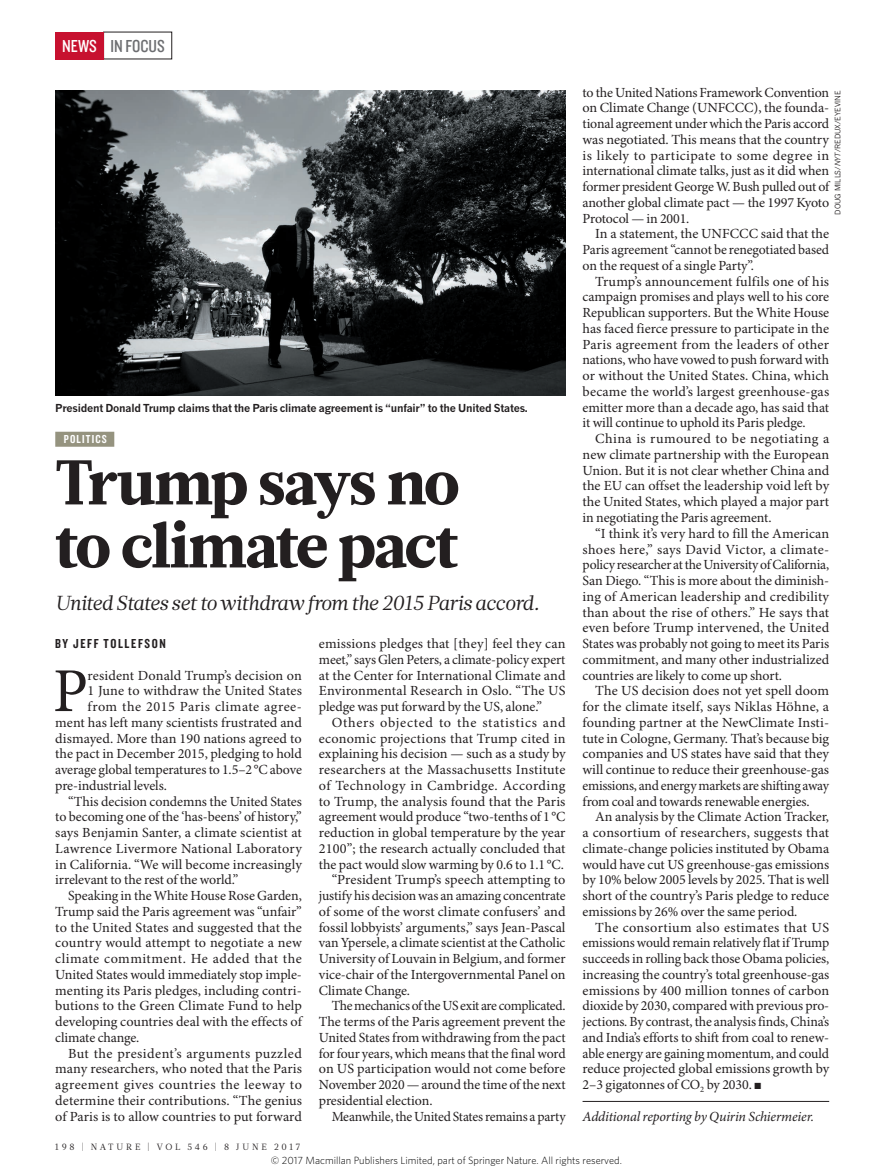
<style>
.page{position:relative;width:893px;height:1174px;background:#fff}
.page>*{position:absolute;margin:0;border:0;box-sizing:border-box;transform-origin:0 0}
.HEAD_42{font:900 63px/63px "Glosa Math";letter-spacing:-.025em;color:#231f20}
.BODY_DROP_CAP{font:62.4px "Minion Pro";color:#231f20}
.INTRO{font:italic 20.25px "Glosa Math";color:#231f20}
.t1{font:18px "Knockout 29 Junior Ltweight";color:#6c6d70}
.BODY_INDENT{font:13.95px/15.8px "Minion Pro";letter-spacing:-.005em;color:#231f20;text-align:justify}
.BODY_DROP_CAP-2{font:13.95px "Minion Pro";color:#231f20}
.AUTHOR_DETAILS{font:italic 13.95px "Minion Pro";letter-spacing:-.015em;color:#231f20}
.BODY_DROP_CAP-3{font:13.95px "Minion Pro";letter-spacing:.03em;color:#231f20}
.AUTHOR_BYLINE{font:13.5px "Knockout 49 Liteweight";letter-spacing:.12em;color:#231f20}
.SUBJECT_STRAP{font:12px "Knockout 49 Liteweight";letter-spacing:.1em;color:#fff}
.PIC_CAPTION{font:700 10.8px "News Gothic MTOT";letter-spacing:-.02em;color:#231f20}
.t2{font:300 10.5px "Whitney";color:#000}
.t3{font:9px "Glosa Math";letter-spacing:.3em;color:#231f20}
.PIC_CREDIT{font:7.5px "News Gothic MTOT";color:#231f20}
.s1{color:#fff}
.s2{font-style:italic}
</style>
<div class="page">
<hr style="left:583px;top:1101px;width:246px;height:1px;background:#231f20">
<div style="left:55px;top:432px;width:59px;height:15px;background:#95937f"></div>
<img style="left:55px;top:90px;width:511px;height:306px">
<div style="left:55px;top:32px;width:49px;height:27px;background:#c7112f"></div>
<p class="t1" style="left:62px;top:34px;width:104px"><span class="s1">NEWS</span> IN FOCUS</p>
<p class="PIC_CAPTION" style="left:55px;top:401px;width:474px">President Donald Trump claims that the Paris climate agreement is “unfair” to the United States.</p>
<p class="SUBJECT_STRAP" style="left:64px;top:431px;width:45px">POLITICS</p>
<p class="HEAD_42" style="left:55px;top:452px;width:406px">Trump says no to climate pact</p>
<p class="INTRO" style="left:55px;top:590px;width:486px">United States set to withdraw from the 2015 Paris accord.</p>
<p class="AUTHOR_BYLINE" style="left:55px;top:635px;width:112px">BY JEFF TOLLEFSON</p>
<p class="BODY_DROP_CAP" style="left:53px;top:654px;width:37px">P</p>
<p class="BODY_DROP_CAP-2" style="left:88px;top:666px;width:216px">resident Donald Trump’s decision on</p>
<p class="BODY_DROP_CAP-2" style="left:88px;top:682px;width:216px">1 June to withdraw the United States</p>
<p class="BODY_DROP_CAP-3" style="left:88px;top:698px;width:216px">from the 2015 Paris climate agree-</p>
<p class="BODY_DROP_CAP-2" style="left:55px;top:714px;width:248px">ment has left many scientists frustrated and</p>
<p class="BODY_DROP_CAP-2" style="left:55px;top:729px;width:248px">dismayed. More than 190 nations agreed to</p>
<p class="BODY_DROP_CAP-2" style="left:55px;top:745px;width:248px">the pact in December 2015, pledging to hold</p>
<p class="BODY_DROP_CAP-2" style="left:55px;top:761px;width:248px">average global temperatures to 1.5–2°C above</p>
<p class="BODY_DROP_CAP-2" style="left:55px;top:777px;width:113px">pre-industrial levels.</p>
<p class="BODY_INDENT" style="left:55px;top:794px;width:248px;text-indent:13px">“This decision condemns the United States to becoming one of the ‘has-beens’ of history,” says Benjamin Santer, a climate scientist at Lawrence Livermore National Laboratory in California. “We will become increasingly irrelevant to the rest of the world.”</p>
<p class="BODY_INDENT" style="left:55px;top:888px;width:248px;text-indent:13px">Speaking in the White House Rose Garden, Trump said the Paris agreement was “unfair” to the United States and suggested that the country would attempt to negotiate a new climate commitment. He added that the United States would immediately stop imple&shy;menting its Paris pledges, including contri&shy;butions to the Green Climate Fund to help developing countries deal with the effects of climate change.</p>
<p class="BODY_INDENT" style="left:55px;top:1046px;width:248px;text-indent:13px">But the president’s arguments puzzled many researchers, who noted that the Paris agreement gives countries the leeway to determine their contributions. “The genius of Paris is to allow countries to put forward</p>
<p class="t3" style="left:55px;top:1141px;width:247px">198 | NATURE | VOL 546 | 8 JUNE 2017</p>
<p class="BODY_INDENT" style="left:319px;top:636px;width:248px">emissions pledges that [they] feel they can meet,” says Glen Peters, a climate-policy expert at the Center for International Climate and Environmental Research in Oslo. “The US pledge was put forward by the US, alone.”</p>
<p class="BODY_INDENT" style="left:319px;top:715px;width:248px;text-indent:13px">Others objected to the statistics and economic projections that Trump cited in explaining his decision — such as a study by researchers at the Massachusetts Institute of Technology in Cambridge. According to Trump, the analysis found that the Paris agreement would produce “two-tenths of 1°C reduction in global temperature by the year 2100”; the research actually concluded that the pact would slow warming by 0.6 to 1.1°C.</p>
<p class="BODY_INDENT" style="left:319px;top:872px;width:248px;text-indent:13px">“President Trump’s speech attempting to justify his decision was an amazing concentrate of some of the worst climate confusers’ and fossil lobbyists’ arguments,” says Jean-Pascal van Ypersele, a climate scientist at the Catholic University of Louvain in Belgium, and former vice-chair of the Intergovernmental Panel on Climate Change.</p>
<p class="BODY_INDENT" style="left:319px;top:998px;width:248px;text-indent:13px">The mechanics of the US exit are complicated.<br>The terms of the Paris agreement prevent the United States from withdrawing from the pact for four years, which means that the final word on US participation would not come before November 2020 — around the time of the next presidential election.</p>
<p class="BODY_INDENT" style="left:332px;top:1109px;width:235px">Meanwhile, the United States remains a party</p>
<p class="BODY_INDENT" style="left:583px;top:85px;width:248px">to the United Nations Framework Convention on Climate Change (UNFCCC), the founda&shy;tional agreement under which the Paris accord was negotiated. This means that the country is likely to participate to some degree in international climate talks, just as it did when former president George W. Bush pulled out of another global climate pact — the 1997 Kyoto Protocol — in 2001.</p>
<p class="BODY_INDENT" style="left:583px;top:227px;width:248px;text-indent:13px">In a statement, the UNFCCC said that the Paris agreement “cannot be renegotiated based on the request of a single Party”.</p>
<p class="BODY_INDENT" style="left:583px;top:274px;width:248px;text-indent:13px">Trump’s announcement fulfils one of his campaign promises and plays well to his core Republican supporters. But the White House has faced fierce pressure to participate in the Paris agreement from the leaders of other nations, who have vowed to push forward with or without the United States. China, which became the world’s largest greenhouse-gas emitter more than a decade ago, has said that it will continue to uphold its Paris pledge.</p>
<p class="BODY_INDENT" style="left:583px;top:431px;width:248px;text-indent:13px">China is rumoured to be negotiating a new climate partnership with the European Union. But it is not clear whether China and the EU can offset the leadership void left by the United States, which played a major part in negotiating the Paris agreement.</p>
<p class="BODY_INDENT" style="left:583px;top:526px;width:248px;text-indent:13px">“I think it’s very hard to fill the American shoes here,” says David Victor, a climate&shy;policy researcher at the University of California, San Diego. “This is more about the diminish&shy;ing of American leadership and credibility than about the rise of others.” He says that even before Trump intervened, the United States was probably not going to meet its Paris commitment, and many other industrialized countries are likely to come up short.</p>
<p class="BODY_INDENT" style="left:583px;top:683px;width:248px;text-indent:13px">The US decision does not yet spell doom for the climate itself, says Niklas Höhne, a founding partner at the NewClimate Insti&shy;tute in Cologne, Germany. That’s because big companies and US states have said that they will continue to reduce their greenhouse-gas emissions, and energy markets are shifting away from coal and towards renewable energies.</p>
<p class="BODY_INDENT" style="left:583px;top:809px;width:248px;text-indent:13px">An analysis by the Climate Action Tracker, a consortium of researchers, suggests that climate-change policies instituted by Obama would have cut US greenhouse-gas emissions by 10% below 2005 levels by 2025. That is well short of the country’s Paris pledge to reduce emissions by 26% over the same period.</p>
<p class="BODY_INDENT" style="left:583px;top:920px;width:248px;text-indent:13px">The consortium also estimates that US emissions would remain relatively flat if Trump succeeds in rolling back those Obama policies, increasing the country’s total greenhouse-gas emissions by 400 million tonnes of carbon dioxide by 2030, compared with previous pro&shy;jections. By contrast, the analysis finds, China’s and India’s efforts to shift from coal to renew&shy;able energy are gaining momentum, and could reduce projected global emissions growth by 2–3 gigatonnes of CO<sub>2</sub> by 2030. ■</p>
<p class="AUTHOR_DETAILS" style="left:583px;top:1107px;width:233px">Additional reporting by Quirin Schiermeier.</p>
<p class="PIC_CREDIT" style="left:833px;top:215px;width:126px;rotate:-90deg">DOUG MILLS/<span class="s2">NYT</span>/REDUX/EYEVINE</p>
<p class="t2" style="left:271px;top:1153px;width:352px">© 2017 Macmillan Publishers Limited, part of Springer Nature. All rights reserved.</p>
</div>
